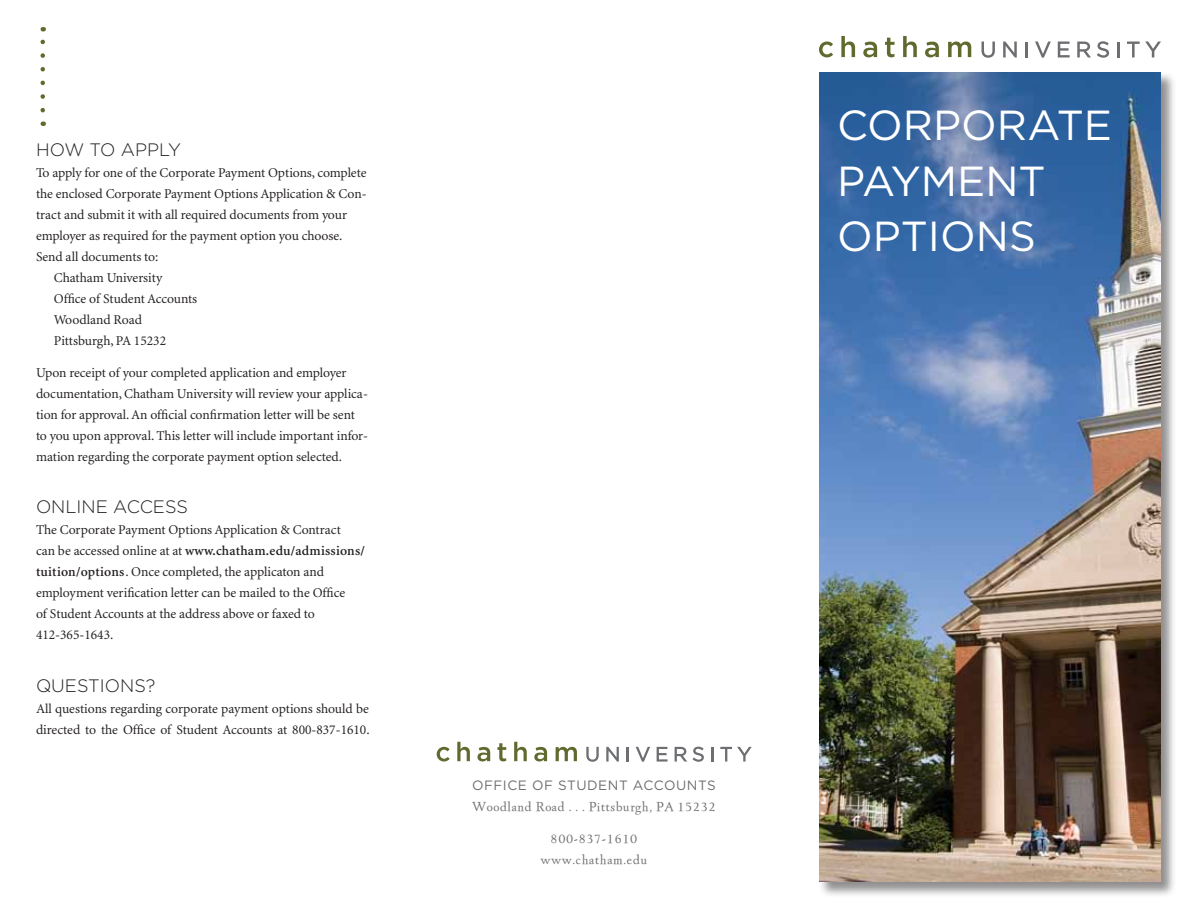
<style>
.page{position:relative;width:1188px;height:918px;background:#fff}
.page>*{position:absolute;margin:0;border:0;box-sizing:border-box;transform-origin:0 0}
.t1{font:42px/55.5px "Gotham";color:#fff}
.t2{font:300 18px "Gotham";color:#231f20}
.t3{font:13.5px/21px "Minion MM 367 585 9";color:#231f20}
.t4{font:13.5px/21px "Deepdene URWT Rom";letter-spacing:.04em;color:#6d6e71;text-align:center}
.t5{font:13.5px "Minion MM 485 585 9";letter-spacing:.035em;color:#231f20}
.t6{font:13.5px "Gotham";letter-spacing:.04em;color:#6d6e71}
.s1{font-family:"Minion MM 367 585 9"}
.s2{font-family:"Minion MM 485 585 9"}
</style>
<div class="page">
<div style="left:818px;top:71px;width:359px;height:827px;background:#231f20;opacity:.5"></div>
<img style="left:819px;top:72px;width:342px;height:810px">
<svg style="left:819px;top:42px;width:14px;height:15px"></svg>
<svg style="left:841px;top:36px;width:14px;height:21px"></svg>
<svg style="left:863px;top:42px;width:14px;height:15px"></svg>
<svg style="left:885px;top:38px;width:10px;height:19px"></svg>
<svg style="left:903px;top:36px;width:14px;height:21px"></svg>
<svg style="left:925px;top:42px;width:14px;height:15px"></svg>
<svg style="left:948px;top:42px;width:23px;height:15px"></svg>
<svg style="left:981px;top:42px;width:14px;height:16px"></svg>
<svg style="left:1003px;top:42px;width:14px;height:15px"></svg>
<hr style="left:1025px;top:42px;width:3px;height:15px;background:#6d6e71">
<svg style="left:1035px;top:42px;width:16px;height:16px"></svg>
<svg style="left:1058px;top:42px;width:12px;height:15px"></svg>
<svg style="left:1077px;top:42px;width:14px;height:15px"></svg>
<svg style="left:1097px;top:41px;width:12px;height:17px"></svg>
<svg style="left:1117px;top:42px;width:2px;height:15px"></svg>
<svg style="left:1127px;top:42px;width:34px;height:15px"></svg>
<svg style="left:40px;top:27px;width:5px;height:83px"></svg>
<svg style="left:437px;top:747px;width:13px;height:15px"></svg>
<svg style="left:457px;top:742px;width:13px;height:19px"></svg>
<svg style="left:477px;top:747px;width:13px;height:14px"></svg>
<svg style="left:497px;top:743px;width:9px;height:18px"></svg>
<svg style="left:514px;top:742px;width:13px;height:19px"></svg>
<svg style="left:534px;top:747px;width:13px;height:14px"></svg>
<svg style="left:556px;top:747px;width:21px;height:14px"></svg>
<svg style="left:586px;top:747px;width:13px;height:15px"></svg>
<svg style="left:606px;top:747px;width:13px;height:15px"></svg>
<svg style="left:627px;top:747px;width:2px;height:15px"></svg>
<svg style="left:636px;top:747px;width:14px;height:15px"></svg>
<svg style="left:657px;top:747px;width:11px;height:15px"></svg>
<svg style="left:675px;top:747px;width:12px;height:15px"></svg>
<svg style="left:693px;top:747px;width:11px;height:15px"></svg>
<svg style="left:711px;top:747px;width:2px;height:15px"></svg>
<svg style="left:720px;top:747px;width:32px;height:15px"></svg>
<h2 class="t2" style="left:36px;top:140px;width:146px">HOW TO APPLY</h2>
<p class="t3" style="left:36px;top:163px;width:332px">To apply for one of the Corporate Payment Options, complete</p>
<p class="t3" style="left:36px;top:184px;width:332px">the enclosed Corporate Payment Options Application &amp; Con-</p>
<p class="t3" style="left:36px;top:205px;width:312px">tract and submit it with all required documents from your</p>
<p class="t3" style="left:36px;top:226px;width:308px">employer as required for the payment option you choose.</p>
<p class="t3" style="left:36px;top:247px;width:124px">Send all documents to:</p>
<p class="t3" style="left:54px;top:268px;width:110px">Chatham University</p>
<p class="t3" style="left:54px;top:289px;width:145px">Office of Student Accounts</p>
<p class="t3" style="left:54px;top:310px;width:89px">Woodland Road</p>
<p class="t3" style="left:54px;top:331px;width:114px">Pittsburgh, PA 15232</p>
<p class="t3" style="left:36px;top:362px;width:334px">Upon receipt of your completed application and employer documentation, Chatham University will review your applica&shy;tion for approval. An official confirmation letter will be sent to you upon approval. This letter will include important infor&shy;mation regarding the corporate payment option selected.</p>
<h2 class="t2" style="left:36px;top:497px;width:153px">ONLINE ACCESS</h2>
<p class="t3" style="left:36px;top:520px;width:306px">The Corporate Payment Options Application &amp; Contract</p>
<p class="t5" style="left:36px;top:544px;width:330px"><span class="s1">can be accessed online at at</span> www.chatham.edu/admissions/</p>
<p class="t3" style="left:36px;top:562px;width:311px"><span class="s2">tuition/options</span>. Once completed, the applicaton and employment verification letter can be mailed to the Office of Student Accounts at the address above or faxed to 412-365-1643.</p>
<h2 class="t2" style="left:36px;top:675px;width:121px">QUESTIONS?</h2>
<p class="t3" style="left:36px;top:698px;width:335px">All questions regarding corporate payment options should be directed to the Office of Student Accounts at 800-837-1610.</p>
<p class="t6" style="left:472px;top:778px;width:172px">OFFICE OF STUDENT ACC</p>
<p class="t6" style="left:664px;top:778px;width:53px">OUNTS</p>
<p class="t4" style="left:472px;top:796px;width:245px">Woodland Road . . . Pittsburgh, PA 15232</p>
<p class="t4" style="left:540px;top:828px;width:108px">800-837-1610 www.chatham.edu</p>
<h1 class="t1" style="left:837px;top:97px;width:277px">CORPORATE<br>PAYMENT<br>OPTIONS</h1>
</div>
